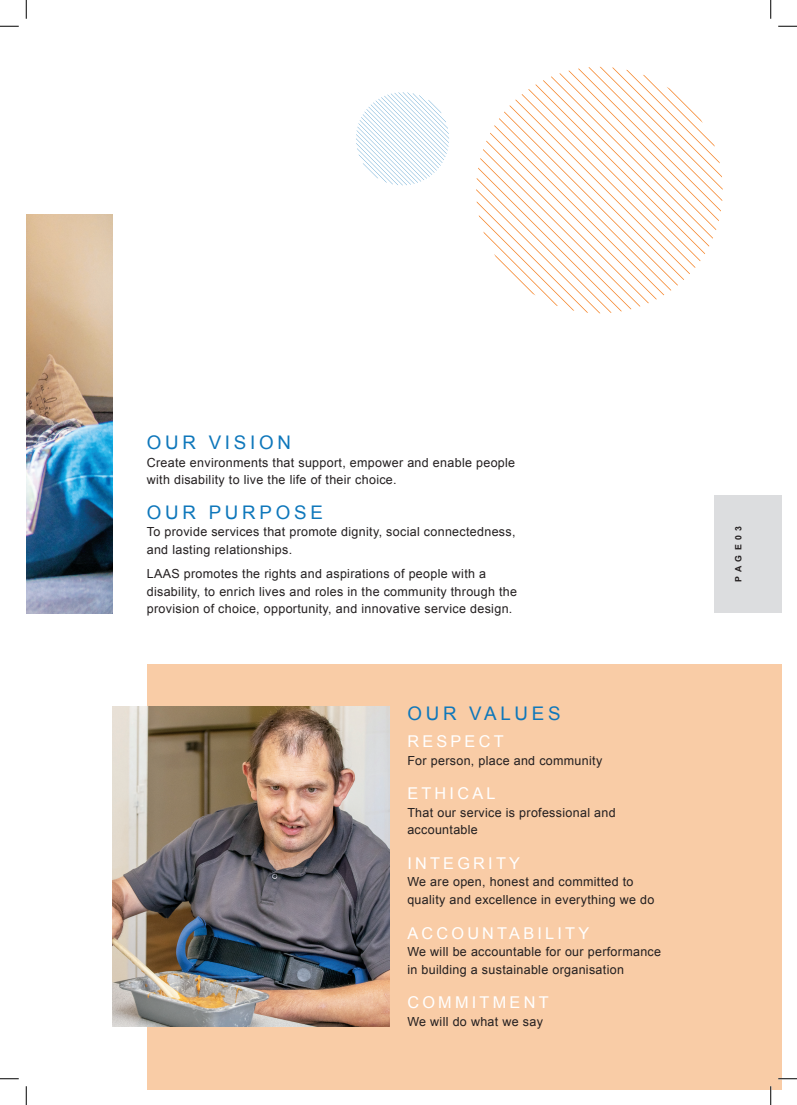
<style>
.page{position:relative;width:797px;height:1105px;background:#fff}
.page>*{position:absolute;margin:0;border:0;box-sizing:border-box;transform-origin:0 0}
.t1{font:18.75px "Arial";letter-spacing:.2em;color:#0e77bb}
.t2{font:16.25px "Arial";letter-spacing:.2em;color:#fff}
.t3{font:12.5px/17.5px "Arial";letter-spacing:.025em;color:#231f20}
.t4{font:700 8.75px "Arial";letter-spacing:.5em;color:#231f20}
</style>
<div class="page">
<div style="left:147px;top:664px;width:634px;height:425px;background:#f9cca6"></div>
<img style="left:26px;top:215px;width:86px;height:398px">
<svg style="left:476px;top:67px;width:246px;height:246px"></svg>
<svg style="left:356px;top:92px;width:93px;height:93px"></svg>
<div style="left:714px;top:495px;width:67px;height:118px;background:#dcdddf"></div>
<img style="left:112px;top:706px;width:277px;height:321px">
<svg style="left:0;top:25px;width:19px;height:2px"></svg>
<svg style="left:778px;top:25px;width:19px;height:2px"></svg>
<svg style="left:0;top:1078px;width:19px;height:1px"></svg>
<svg style="left:778px;top:1078px;width:19px;height:1px"></svg>
<svg style="left:25px;top:0;width:2px;height:19px"></svg>
<svg style="left:25px;top:1086px;width:2px;height:19px"></svg>
<svg style="left:770px;top:0;width:1px;height:19px"></svg>
<svg style="left:770px;top:1086px;width:1px;height:19px"></svg>
<p class="t1" style="left:147px;top:430px;width:146px">OUR VISION</p>
<p class="t3" style="left:147px;top:454px;width:370px">Create environments that support, empower and enable people with disability to live the life of their choice.</p>
<p class="t1" style="left:147px;top:500px;width:178px">OUR PURPOSE</p>
<p class="t3" style="left:147px;top:523px;width:370px">To provide services that promote dignity, social connectedness, and lasting relationships.</p>
<p class="t3" style="left:147px;top:565px;width:372px">LAAS promotes the rights and aspirations of people with a disability, to enrich lives and roles in the community through the provision of choice, opportunity, and innovative service design.</p>
<p class="t1" style="left:407px;top:701px;width:155px">OUR VALUES</p>
<p class="t2" style="left:407px;top:731px;width:98px">RESPECT</p>
<p class="t3" style="left:407px;top:752px;width:196px">For person, place and community</p>
<p class="t2" style="left:407px;top:783px;width:90px">ETHICAL</p>
<p class="t3" style="left:407px;top:804px;width:210px">That our service is professional and accountable</p>
<p class="t2" style="left:407px;top:852px;width:114px">INTEGRITY</p>
<p class="t3" style="left:407px;top:873px;width:248px">We are open, honest and committed to quality and excellence in everything we do</p>
<p class="t2" style="left:407px;top:922px;width:183px">ACCOUNTABILITY</p>
<p class="t3" style="left:407px;top:943px;width:255px">We will be accountable for our performance in building a sustainable organisation</p>
<p class="t2" style="left:407px;top:992px;width:143px">COMMITMENT</p>
<p class="t3" style="left:407px;top:1012px;width:137px">We will do what we say</p>
<p class="t4" style="left:732px;top:582px;width:57px;rotate:-90deg">PAGE03</p>
</div>
